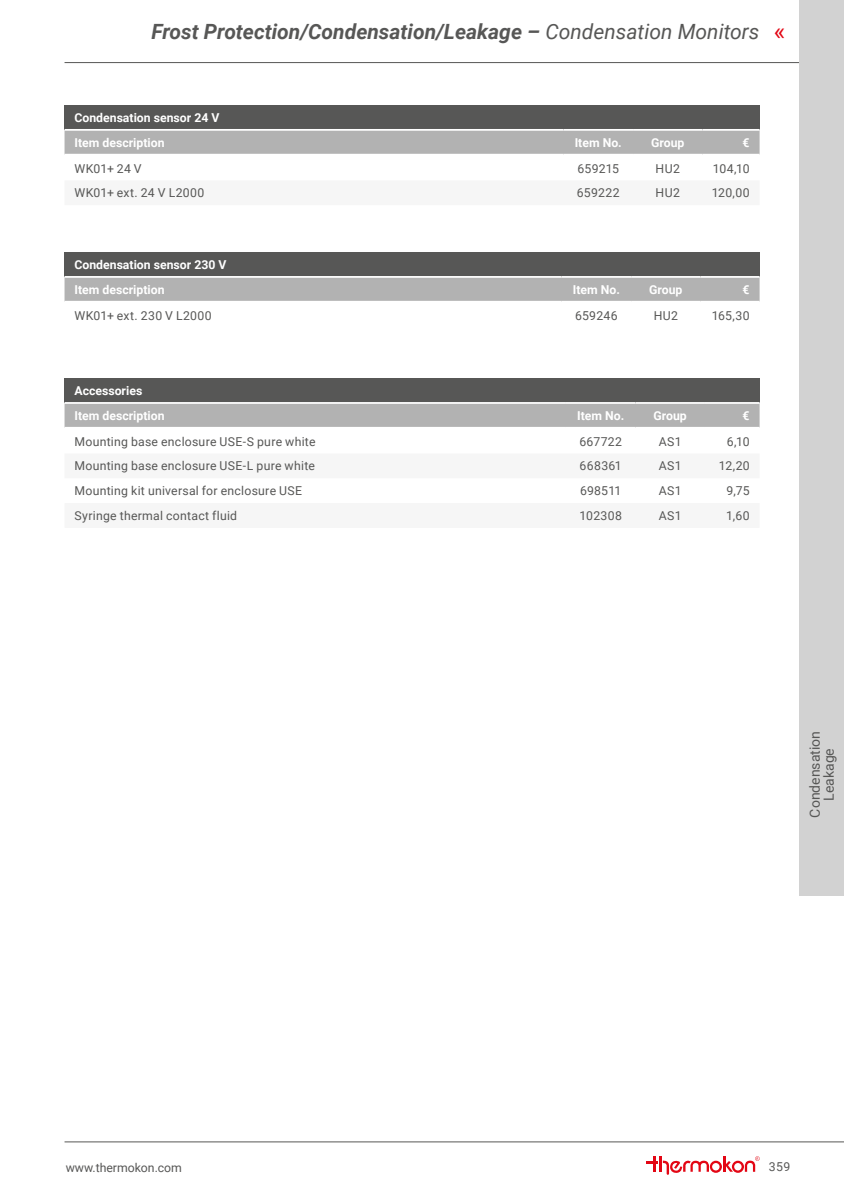
<style>
.page{position:relative;width:844px;height:1191px;background:#fff}
.page>*{position:absolute;margin:0;border:0;box-sizing:border-box;transform-origin:0 0}
.t1{font:italic 700 21px "Roboto";color:#575756}
.t2{font:14px/14px "Roboto";color:#575756;text-align:center}
.t3{font:12.25px "Roboto";letter-spacing:.02em;color:#575756}
.t4{font:700 12.25px "Roboto";color:#fff}
.t5{font:12.25px "Roboto";color:#575756}
.s1{font-weight:400}
.s2{font-weight:400;font-style:normal;font-size:24.5px;color:#e30614}
</style>
<div class="page">
<hr style="left:64px;top:1141px;width:779px;height:1px;background:#575756">
<svg style="left:646px;top:1156px;width:113px;height:18px"></svg>
<hr style="left:64px;top:62px;width:779px;height:1px;background:#575756">
<div style="left:799px;top:0;width:44px;height:896px;background:#d2d2d2"></div>
<div style="left:64px;top:105px;width:695px;height:25px;background:#575756"></div>
<div style="left:64px;top:131px;width:695px;height:23px;background:#b2b2b2"></div>
<hr style="left:64px;top:129px;width:499px;height:2px;background:#fff">
<hr style="left:563px;top:129px;width:70px;height:2px;background:#fff">
<hr style="left:633px;top:129px;width:69px;height:2px;background:#fff">
<hr style="left:702px;top:129px;width:57px;height:2px;background:#fff">
<div style="left:64px;top:252px;width:695px;height:25px;background:#575756"></div>
<div style="left:64px;top:278px;width:695px;height:23px;background:#b2b2b2"></div>
<hr style="left:64px;top:276px;width:497px;height:2px;background:#fff">
<hr style="left:561px;top:276px;width:70px;height:2px;background:#fff">
<hr style="left:631px;top:276px;width:69px;height:2px;background:#fff">
<hr style="left:700px;top:276px;width:59px;height:2px;background:#fff">
<div style="left:64px;top:378px;width:695px;height:25px;background:#575756"></div>
<div style="left:64px;top:404px;width:695px;height:23px;background:#b2b2b2"></div>
<hr style="left:64px;top:402px;width:502px;height:2px;background:#fff">
<hr style="left:566px;top:402px;width:69px;height:2px;background:#fff">
<hr style="left:635px;top:402px;width:69px;height:2px;background:#fff">
<hr style="left:704px;top:402px;width:55px;height:2px;background:#fff">
<p class="t1" style="left:151px;top:17px;width:635px">Frost Protection/Condensation/Leakage – <span class="s1">Condensation Monitors</span> <span class="s2">«</span></p>
<p class="t4" style="left:74px;top:109px;width:146px">Condensation sensor 24 V</p>
<p class="t4" style="left:74px;top:134px;width:91px">Item description</p>
<p class="t4" style="left:574px;top:134px;width:49px">Item No.</p>
<p class="t4" style="left:651px;top:134px;width:35px">Group</p>
<p class="t4" style="left:742px;top:134px;width:9px">€</p>
<p class="t3" style="left:74px;top:160px;width:69px">WK01+ 24 V</p>
<p class="t3" style="left:577px;top:160px;width:43px">659215</p>
<p class="t3" style="left:655px;top:160px;width:26px">HU2</p>
<p class="t3" style="left:712px;top:160px;width:38px">104,10</p>
<p class="t3" style="left:74px;top:184px;width:131px">WK01+ ext. 24 V L2000</p>
<p class="t3" style="left:576px;top:184px;width:44px">659222</p>
<p class="t3" style="left:655px;top:184px;width:26px">HU2</p>
<p class="t3" style="left:711px;top:184px;width:39px">120,00</p>
<p class="t4" style="left:74px;top:256px;width:153px">Condensation sensor 230 V</p>
<p class="t4" style="left:74px;top:281px;width:91px">Item description</p>
<p class="t4" style="left:572px;top:281px;width:49px">Item No.</p>
<p class="t4" style="left:649px;top:281px;width:35px">Group</p>
<p class="t4" style="left:742px;top:281px;width:9px">€</p>
<p class="t3" style="left:74px;top:307px;width:139px">WK01+ ext. 230 V L2000</p>
<p class="t3" style="left:575px;top:307px;width:44px">659246</p>
<p class="t3" style="left:653px;top:307px;width:26px">HU2</p>
<p class="t3" style="left:711px;top:307px;width:39px">165,30</p>
<p class="t4" style="left:74px;top:382px;width:69px">Accessories</p>
<p class="t4" style="left:74px;top:407px;width:91px">Item description</p>
<p class="t4" style="left:577px;top:407px;width:49px">Item No.</p>
<p class="t4" style="left:653px;top:407px;width:35px">Group</p>
<p class="t4" style="left:742px;top:407px;width:9px">€</p>
<p class="t3" style="left:74px;top:433px;width:242px">Mounting base enclosure USE-S pure white</p>
<p class="t3" style="left:579px;top:433px;width:44px">667722</p>
<p class="t3" style="left:658px;top:433px;width:24px">AS1</p>
<p class="t3" style="left:726px;top:433px;width:24px">6,10</p>
<p class="t3" style="left:74px;top:457px;width:242px">Mounting base enclosure USE-L pure white</p>
<p class="t3" style="left:579px;top:457px;width:44px">668361</p>
<p class="t3" style="left:658px;top:457px;width:24px">AS1</p>
<p class="t3" style="left:718px;top:457px;width:32px">12,20</p>
<p class="t3" style="left:74px;top:482px;width:229px">Mounting kit universal for enclosure USE</p>
<p class="t3" style="left:580px;top:482px;width:43px">698511</p>
<p class="t3" style="left:658px;top:482px;width:24px">AS1</p>
<p class="t3" style="left:726px;top:482px;width:25px">9,75</p>
<p class="t3" style="left:74px;top:507px;width:164px">Syringe thermal contact fluid</p>
<p class="t3" style="left:579px;top:507px;width:44px">102308</p>
<p class="t3" style="left:658px;top:507px;width:24px">AS1</p>
<p class="t3" style="left:726px;top:507px;width:25px">1,60</p>
<p class="t2" style="left:807px;top:817px;width:88px;rotate:-90deg">Condensation<br>Leakage</p>
<p class="t5" style="left:66px;top:1159px;width:118px">www.thermokon.com</p>
<p class="t3" style="left:768px;top:1158px;width:23px">359</p>
</div>
